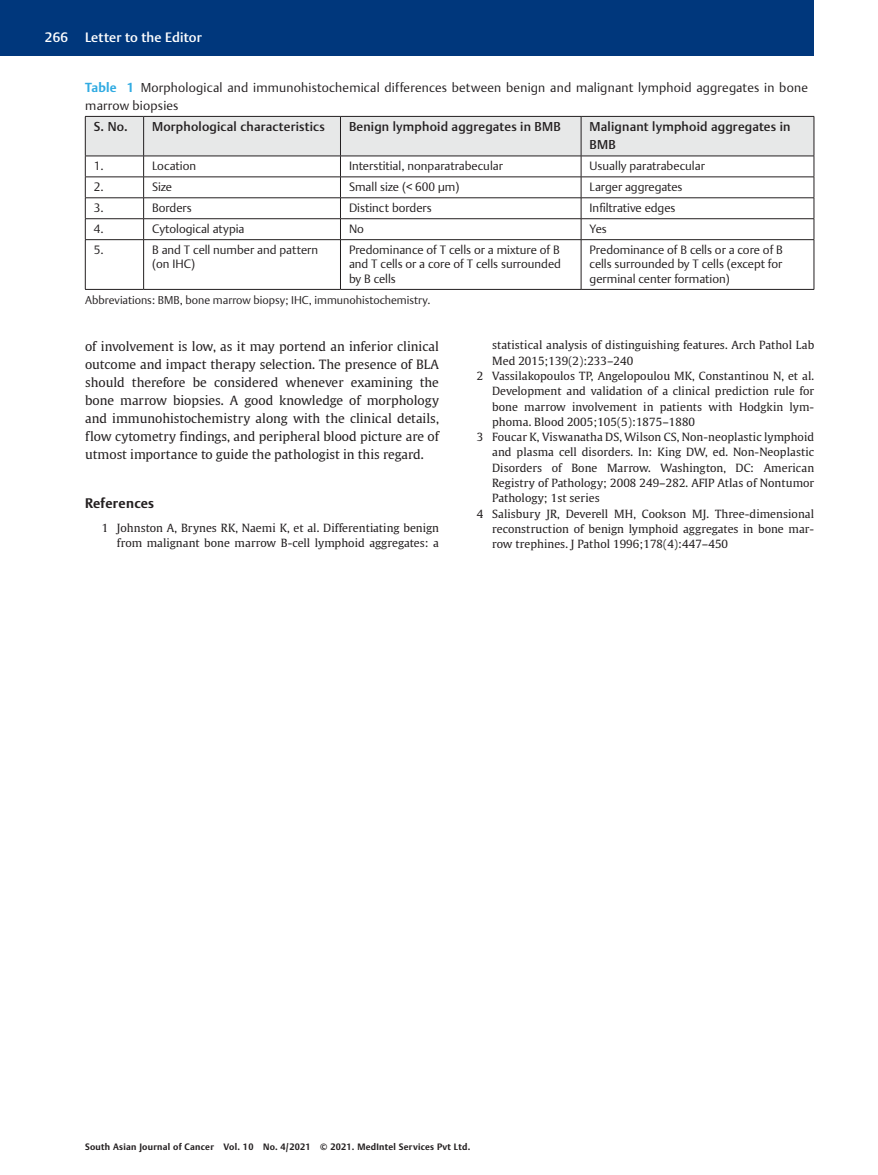
<style>
.page{position:relative;width:878px;height:1175px;background:#fff}
.page>*{position:absolute;margin:0;border:0;box-sizing:border-box;transform-origin:0 0}
.t1{font:500 13.5px "Thieme Argo 2011";letter-spacing:.01em;color:#fff}
.t2{font:700 13.5px "Thieme Argo 2011";letter-spacing:.015em;color:#231f20}
.t3{font:12.75px/18px "Thieme Gulliver 2011";color:#231f20;text-align:justify}
.t4{font:300 12.75px/18px "Thieme Argo 2011";letter-spacing:.015em;color:#231f20}
.t5{font:500 12.75px/18px "Thieme Argo 2011";letter-spacing:.015em;color:#231f20}
.t6{font:300 12px/14.4px "Thieme Argo 2011";color:#231f20;text-align:justify}
.t7{font:11.25px/15.3px "Thieme Gulliver 2011";letter-spacing:.005em;color:#231f20;text-align:right}
.t8{font:300 11.25px "Thieme Argo 2011";color:#231f20}
.t9{font:700 9px "Thieme Argo 2011";letter-spacing:.03em;color:#231f20}
.s1{font-weight:700;color:#31abe2}
</style>
<div class="page">
<div style="left:0;top:0;width:814px;height:55px;background:#00377c"></div>
<svg style="left:85px;top:116px;width:729px;height:123px"></svg>
<hr style="left:85px;top:239px;width:59px;height:1px;background:#231f20">
<hr style="left:85px;top:240px;width:1px;height:49px;background:#231f20">
<hr style="left:144px;top:239px;width:196px;height:1px;background:#231f20">
<hr style="left:143px;top:240px;width:1px;height:49px;background:#231f20">
<hr style="left:144px;top:289px;width:196px;height:1px;background:#231f20">
<hr style="left:340px;top:239px;width:241px;height:1px;background:#231f20">
<hr style="left:340px;top:240px;width:1px;height:49px;background:#231f20">
<hr style="left:340px;top:289px;width:241px;height:1px;background:#231f20">
<hr style="left:581px;top:239px;width:233px;height:1px;background:#231f20">
<hr style="left:581px;top:240px;width:1px;height:49px;background:#231f20">
<hr style="left:813px;top:240px;width:1px;height:49px;background:#231f20">
<hr style="left:581px;top:289px;width:233px;height:1px;background:#231f20">
<hr style="left:85px;top:289px;width:59px;height:1px;background:#231f20">
<p class="t1" style="left:45px;top:28px;width:25px">266</p>
<p class="t1" style="left:85px;top:28px;width:118px">Letter to the Editor</p>
<p class="t4" style="left:85px;top:79px;width:724px"><span class="s1">Table 1</span> Morphological and immunohistochemical differences between benign and malignant lymphoid aggregates in bone marrow biopsies</p>
<p class="t5" style="left:94px;top:118px;width:35px">S. No.</p>
<p class="t5" style="left:152px;top:118px;width:174px">Morphological characteristics</p>
<p class="t5" style="left:349px;top:118px;width:213px">Benign lymphoid aggregates in BMB</p>
<p class="t5" style="left:589px;top:118px;width:202px">Malignant lymphoid aggregates in<br>BMB</p>
<p class="t6" style="left:94px;top:158px;width:11px">1.</p>
<p class="t6" style="left:152px;top:158px;width:46px">Location</p>
<p class="t6" style="left:349px;top:158px;width:155px">Interstitial, nonparatrabecular</p>
<p class="t6" style="left:589px;top:158px;width:117px">Usually paratrabecular</p>
<p class="t6" style="left:94px;top:179px;width:11px">2.</p>
<p class="t6" style="left:152px;top:179px;width:22px">Size</p>
<p class="t6" style="left:349px;top:179px;width:112px">Small size (&lt; 600 µm)</p>
<p class="t6" style="left:589px;top:179px;width:94px">Larger aggregates</p>
<p class="t6" style="left:94px;top:200px;width:11px">3.</p>
<p class="t6" style="left:152px;top:200px;width:41px">Borders</p>
<p class="t6" style="left:349px;top:200px;width:84px">Distinct borders</p>
<p class="t6" style="left:589px;top:200px;width:87px">Infiltrative edges</p>
<p class="t6" style="left:94px;top:221px;width:11px">4.</p>
<p class="t6" style="left:152px;top:221px;width:94px">Cytological atypia</p>
<p class="t6" style="left:349px;top:221px;width:16px">No</p>
<p class="t6" style="left:589px;top:221px;width:19px">Yes</p>
<p class="t6" style="left:94px;top:242px;width:11px">5.</p>
<p class="t6" style="left:152px;top:242px;width:167px">B and T cell number and pattern (on IHC)</p>
<p class="t6" style="left:349px;top:242px;width:213px">Predominance of T cells or a mixture of B and T cells or a core of T cells surrounded by B cells</p>
<p class="t6" style="left:589px;top:242px;width:195px">Predominance of B cells or a core of B cells surrounded by T cells (except for germinal center formation)</p>
<p class="t8" style="left:85px;top:293px;width:347px">Abbreviations: BMB, bone marrow biopsy; IHC, immunohistochemistry.</p>
<p class="t7" style="left:492px;top:337px;width:323px">statistical analysis of distinguishing features. Arch Pathol Lab</p>
<p class="t7" style="left:492px;top:352px;width:143px">Med 2015;139(2):233–240</p>
<p class="t7" style="left:477px;top:367px;width:339px">2 Vassilakopoulos TP, Angelopoulou MK, Constantinou N, et al.</p>
<p class="t7" style="left:492px;top:383px;width:323px">Development and validation of a clinical prediction rule for</p>
<p class="t7" style="left:492px;top:398px;width:323px">bone marrow involvement in patients with Hodgkin lym-</p>
<p class="t7" style="left:492px;top:413px;width:204px">phoma. Blood 2005;105(5):1875–1880</p>
<p class="t7" style="left:477px;top:429px;width:339px">3 Foucar K, Viswanatha DS, Wilson CS, Non-neoplastic lymphoid</p>
<p class="t7" style="left:492px;top:444px;width:323px">and plasma cell disorders. In: King DW, ed. Non-Neoplastic</p>
<p class="t7" style="left:492px;top:459px;width:323px">Disorders of Bone Marrow. Washington, DC: American</p>
<p class="t7" style="left:492px;top:475px;width:323px">Registry of Pathology; 2008 249–282. AFIP Atlas of Nontumor</p>
<p class="t7" style="left:492px;top:490px;width:109px">Pathology; 1st series</p>
<p class="t7" style="left:477px;top:505px;width:339px">4 Salisbury JR, Deverell MH, Cookson MJ. Three-dimensional</p>
<p class="t7" style="left:492px;top:520px;width:323px">reconstruction of benign lymphoid aggregates in bone mar-</p>
<p class="t7" style="left:492px;top:536px;width:237px">row trephines. J Pathol 1996;178(4):447–450</p>
<p class="t3" style="left:85px;top:336px;width:355px">of involvement is low, as it may portend an inferior clinical outcome and impact therapy selection. The presence of BLA should therefore be considered whenever examining the bone marrow biopsies. A good knowledge of morphology and immunohistochemistry along with the clinical details, flow cytometry findings, and peripheral blood picture are of utmost importance to guide the pathologist in this regard.</p>
<p class="t2" style="left:85px;top:494px;width:71px">References</p>
<p class="t7" style="left:102px;top:519px;width:339px">1 Johnston A, Brynes RK, Naemi K, et al. Differentiating benign from malignant bone marrow B-cell lymphoid aggregates: a</p>
<p class="t9" style="left:85px;top:1140px;width:387px">South Asian Journal of Cancer Vol. 10 No. 4/2021 © 2021. MedIntel Services Pvt Ltd.</p>
</div>
